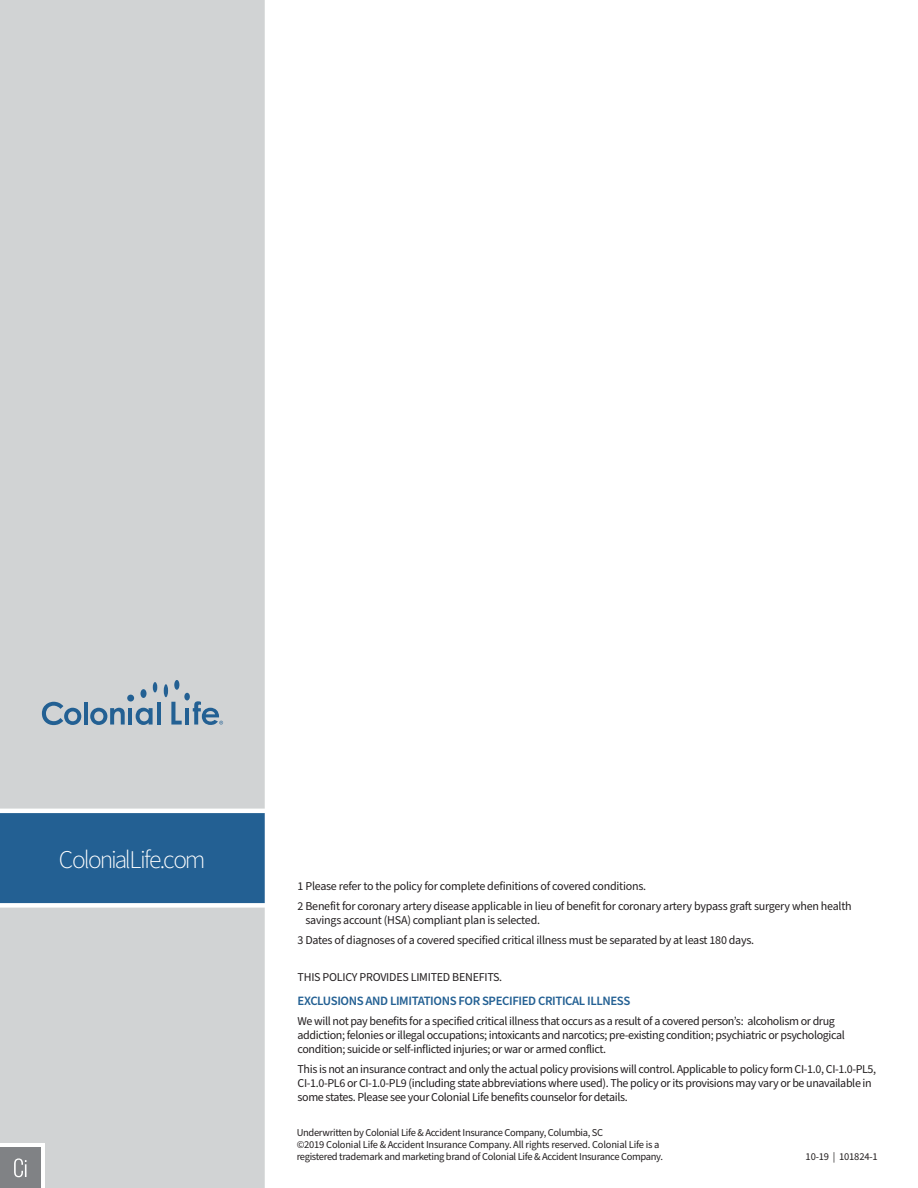
<style>
.page{position:relative;width:918px;height:1188px;background:#fff}
.page>*{position:absolute;margin:0;border:0;box-sizing:border-box;transform-origin:0 0}
.t1{font:300 25.5px "Source Sans Pro";letter-spacing:-.07em;color:#fff}
.t2{font:600 12.75px "Source Sans Pro";letter-spacing:-.03em;color:#236093}
.t3{font:12px/14.2px "Source Sans Pro";letter-spacing:-.03em;color:#231f20}
.t4{font:10.5px/12px "Source Sans Pro";letter-spacing:-.03em;color:#231f20}
</style>
<div class="page">
<div style="left:0;top:0;width:266px;height:1188px;background:#d1d3d4"></div>
<div style="left:0;top:811px;width:265px;height:94px;background:#236093"></div>
<div style="left:0;top:903px;width:270px;height:5px;background:#fff"></div>
<hr style="left:0;top:809px;width:270px;height:4px;background:#fff">
<hr style="left:265px;top:0;width:4px;height:1188px;background:#fff">
<div style="left:0;top:1143px;width:45px;height:45px;background:#fff"></div>
<div style="left:0;top:1148px;width:41px;height:40px;background:#808285"></div>
<svg style="left:14px;top:1158px;width:13px;height:19px"></svg>
<svg style="left:42px;top:702px;width:39px;height:23px"></svg>
<hr style="left:84px;top:702px;width:4px;height:23px;background:#236093">
<svg style="left:90px;top:708px;width:35px;height:17px"></svg>
<hr style="left:128px;top:708px;width:4px;height:17px;background:#236093">
<svg style="left:136px;top:708px;width:17px;height:17px"></svg>
<hr style="left:157px;top:702px;width:4px;height:23px;background:#236093">
<svg style="left:171px;top:702px;width:11px;height:23px"></svg>
<div style="left:184px;top:693px;width:6px;height:7px;background:#236093;border-radius:50%"></div>
<svg style="left:164px;top:684px;width:4px;height:13px"></svg>
<div style="left:127px;top:695px;width:7px;height:7px;background:#236093;border-radius:50%"></div>
<div style="left:140px;top:689px;width:7px;height:9px;background:#236093;border-radius:50%"></div>
<div style="left:174px;top:680px;width:5px;height:10px;background:#236093;border-radius:50%"></div>
<hr style="left:153px;top:682px;width:4px;height:10px;background:#236093;border-radius:50%">
<hr style="left:185px;top:708px;width:4px;height:17px;background:#236093">
<svg style="left:193px;top:701px;width:30px;height:24px"></svg>
<h1 class="t1" style="left:59px;top:842px;width:148px">ColonialLife.com</h1>
<p class="t3" style="left:298px;top:877px;width:556px;line-height:19.6px">1 Please refer to the policy for complete definitions of covered conditions.<br>2 Benefit for coronary artery disease applicable in lieu of benefit for coronary artery bypass graft surgery when health</p>
<p class="t3" style="left:298px;top:911px;width:458px;line-height:19.6px;text-indent:8px">savings account (HSA) compliant plan is selected.<br>3 Dates of diagnoses of a covered specified critical illness must be separated by at least 180 days.</p>
<p class="t3" style="left:298px;top:970px;width:206px">THIS POLICY PROVIDES LIMITED BENEFITS.</p>
<p class="t2" style="left:298px;top:992px;width:334px">EXCLUSIONS AND LIMITATIONS FOR SPECIFIED CRITICAL ILLNESS</p>
<p class="t3" style="left:298px;top:1014px;width:549px">We will not pay benefits for a specified critical illness that occurs as a result of a covered person’s: alcoholism or drug addiction; felonies or illegal occupations; intoxicants and narcotics; pre-existing condition; psychiatric or psychological condition; suicide or self-inflicted injuries; or war or armed conflict.</p>
<p class="t3" style="left:298px;top:1062px;width:580px">This is not an insurance contract and only the actual policy provisions will control. Applicable to policy form CI-1.0, CI-1.0-PL5,<br>CI-1.0-PL6 or CI-1.0-PL9 (including state abbreviations where used). The policy or its provisions may vary or be unavailable in some states. Please see your Colonial Life benefits counselor for details.</p>
<p class="t4" style="left:297px;top:1126px;width:368px">Underwritten by Colonial Life &amp; Accident Insurance Company, Columbia, SC<br>©2019 Colonial Life &amp; Accident Insurance Company. All rights reserved. Colonial Life is a registered trademark and marketing brand of Colonial Life &amp; Accident Insurance Company.</p>
<p class="t4" style="left:806px;top:1150px;width:74px">10-19 | 101824-1</p>
</div>
